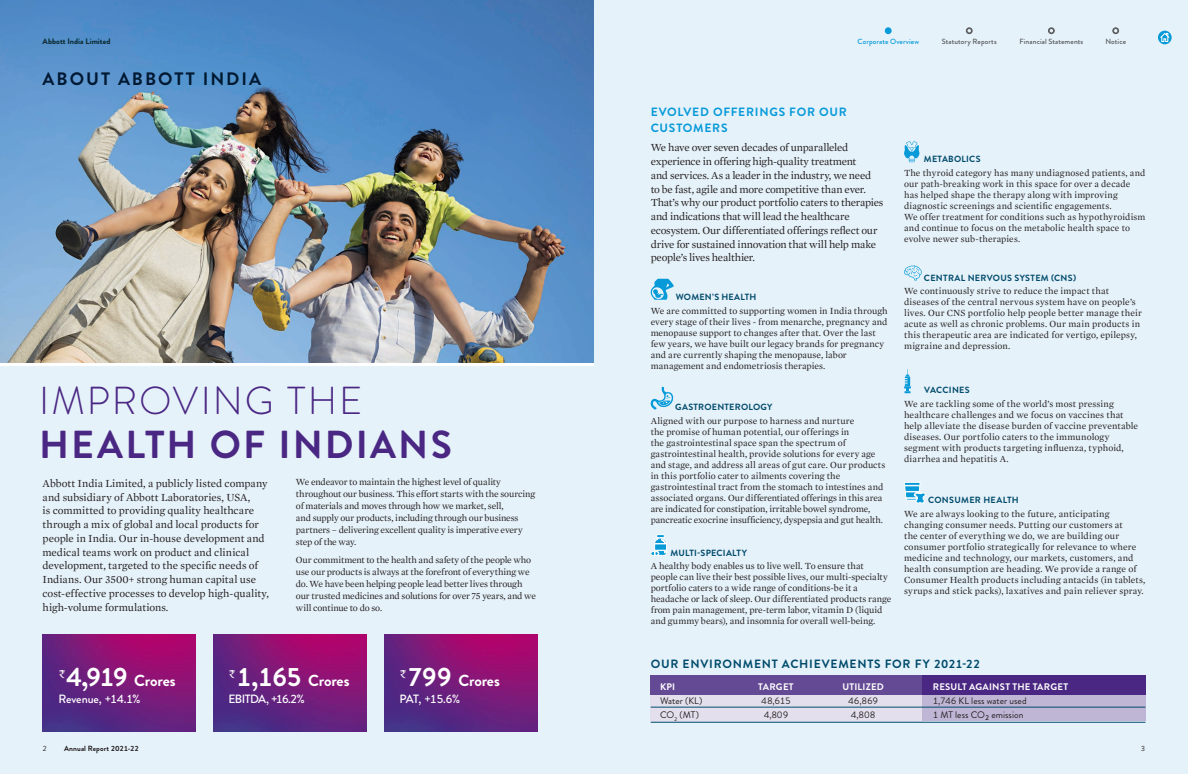
<style>
.page{position:relative;width:1188px;height:774px;background:#fff}
.page>*{position:absolute;margin:0;border:0;box-sizing:border-box;transform-origin:0 0}
.Headline__Level_1_Li{font:700 39px "Brandon Grotesque";letter-spacing:.055em;color:#4a2783}
.Headline__Level_1_Li-2{font:300 39px "Brandon Grotesque";letter-spacing:.05em;color:#4a2783}
.Chapter_Title{font:700 18px "Brandon Grotesque";letter-spacing:.11em;color:#001932}
.Call_Out_2{font:700 16px "Brandon Grotesque";letter-spacing:-.015em;color:#fff}
.Body_Head_01{font:700 12px "Brandon Grotesque";letter-spacing:.06em;color:#004b6c}
.Body_Head_01-2{font:700 12px/16.5px "Brandon Grotesque";letter-spacing:.065em;color:#069ad9}
.Call_Out_Copy_1{font:500 12px "Brandon Grotesque";letter-spacing:-.05em;color:#fff}
.Call_Out_Copy_1-2{font:500 12px "Brandon Grotesque";letter-spacing:-.005em;color:#fff}
.Intro_01__Quote__lef{font:11px/13.8px "Mercury Text G1";color:#231f20}
.Body_Copy{font:11px/13.8px "Mercury Text G1";letter-spacing:-.02em;color:#231f20}
.Body_Copy-2{font:9.5px/11px "Mercury Text G1";letter-spacing:.005em;color:#231f20}
.Body_Copy-3{font:9.5px/12px "Mercury Text G1";letter-spacing:-.015em;color:#231f20}
.Body_Copy-4{font:9.5px "Brandon Grotesque";color:#231f20}
.Body_Copy-5{font:700 9.5px "Brandon Grotesque";letter-spacing:.02em;color:#fff}
.Body_Head_02{font:700 9px "Brandon Grotesque";letter-spacing:.03em;color:#004b6c}
.Navigation__Section{font:700 8px "Brandon Grotesque";letter-spacing:.01em;color:#231f20}
.t1{font:500 7.5px "Brandon Grotesque";letter-spacing:.015em;color:#57585a}
.t2{font:700 7.5px "Brandon Grotesque";letter-spacing:.015em;color:#231f20}
.t3{font:500 7.5px "Brandon Grotesque";letter-spacing:.015em;color:#069ad9}
.t4{font:7.5px "Brandon Grotesque";color:#231f20}
.s1{font-size:26.4px}
</style>
<div class="page">
<img style="left:0;top:0;width:594px;height:363px">
<div style="left:0;top:367px;width:594px;height:407px;background:#e6f2fa"></div>
<img style="left:385px;top:635px;width:152px;height:96px">
<img style="left:214px;top:635px;width:152px;height:96px">
<img style="left:43px;top:635px;width:152px;height:96px">
<div style="left:594px;top:0;width:594px;height:774px;background:#e6f2fa"></div>
<svg style="left:650px;top:279px;width:24px;height:21px"></svg>
<svg style="left:650px;top:387px;width:24px;height:23px"></svg>
<svg style="left:655px;top:544px;width:12px;height:6px"></svg>
<svg style="left:654px;top:534px;width:13px;height:10px"></svg>
<svg style="left:651px;top:550px;width:16px;height:6px"></svg>
<div style="left:921px;top:675px;width:224px;height:46px;background:#bfb6d6"></div>
<div style="left:651px;top:675px;width:271px;height:47px;background:#e3dfed"></div>
<div style="left:819px;top:675px;width:326px;height:20px;background:#4a2783"></div>
<div style="left:651px;top:675px;width:271px;height:20px;background:#644a95"></div>
<hr style="left:651px;top:707px;width:494px;height:1px;background:#004b6c">
<hr style="left:651px;top:722px;width:494px;height:1px;background:#004b6c">
<svg style="left:904px;top:141px;width:16px;height:21px"></svg>
<svg style="left:904px;top:265px;width:18px;height:15px"></svg>
<svg style="left:904px;top:369px;width:7px;height:24px"></svg>
<svg style="left:904px;top:482px;width:22px;height:21px"></svg>
<svg style="left:1158px;top:31px;width:14px;height:13px"></svg>
<svg style="left:1160px;top:33px;width:10px;height:9px"></svg>
<svg style="left:885px;top:28px;width:6px;height:6px"></svg>
<svg style="left:966px;top:28px;width:6px;height:6px"></svg>
<svg style="left:1113px;top:28px;width:6px;height:6px"></svg>
<svg style="left:1048px;top:28px;width:6px;height:6px"></svg>
<p class="Navigation__Section" style="left:43px;top:36px;width:69px">Abbott India Limited</p>
<p class="t3" style="left:857px;top:36px;width:63px">Corporate Overview</p>
<p class="t1" style="left:1019px;top:36px;width:65px">Financial Statements</p>
<p class="t1" style="left:1105px;top:36px;width:22px">Notice</p>
<p class="t1" style="left:942px;top:36px;width:56px">Statutory Reports</p>
<p class="Chapter_Title" style="left:43px;top:66px;width:220px">ABOUT ABBOTT INDIA</p>
<p class="Headline__Level_1_Li-2" style="left:39px;top:374px;width:325px">IMPROVING THE</p>
<p class="Headline__Level_1_Li" style="left:39px;top:418px;width:414px">HEALTH OF INDIANS</p>
<p class="Intro_01__Quote__lef" style="left:43px;top:476px;width:228px">Abbott India Limited, a publicly listed company and subsidiary of Abbott Laboratories, USA,<br>is committed to providing quality healthcare through a mix of global and local products for people in India. Our in-house development and medical teams work on product and clinical development, targeted to the specific needs of Indians. Our 3500+ strong human capital use cost-effective processes to develop high-quality, high-volume formulations.</p>
<p class="Body_Copy-3" style="left:296px;top:476px;width:241px">We endeavor to maintain the highest level of quality throughout our business. This effort starts with the sourcing of materials and moves through how we market, sell,<br>and supply our products, including through our business partners – delivering excellent quality is imperative every step of the way.</p>
<p class="Body_Copy-3" style="left:296px;top:553px;width:242px">Our commitment to the health and safety of the people who use our products is always at the forefront of everything we do. We have been helping people lead better lives through our trusted medicines and solutions for over 75 years, and we will continue to do so.</p>
<p class="Call_Out_2" style="left:58px;top:669px;width:119px"><sup>₹</sup><span class="s1">4,919</span> Crores</p>
<p class="Call_Out_Copy_1-2" style="left:58px;top:690px;width:84px">Revenue, +14.1%</p>
<p class="Call_Out_2" style="left:228px;top:669px;width:123px"><sup>₹</sup><span class="s1">1,165</span> Crores</p>
<p class="Call_Out_Copy_1" style="left:228px;top:690px;width:78px">EBITDA, +16.2%</p>
<p class="Call_Out_2" style="left:399px;top:669px;width:102px"><sup>₹</sup><span class="s1">799</span> Crores</p>
<p class="Call_Out_Copy_1" style="left:399px;top:690px;width:62px">PAT, +15.6%</p>
<p class="Body_Head_01-2" style="left:651px;top:103px;width:198px">EVOLVED OFFERINGS FOR OUR<br>CUSTOMERS</p>
<p class="Body_Copy" style="left:651px;top:141px;width:234px">We have over seven decades of unparalleled experience in offering high-quality treatment<br>and services. As a leader in the industry, we need to be fast, agile and more competitive than ever.<br>That’s why our product portfolio caters to therapies and indications that will lead the healthcare ecosystem. Our differentiated offerings reflect our drive for sustained innovation that will help make people’s lives healthier.</p>
<p class="Body_Head_02" style="left:676px;top:290px;width:82px">WOMEN’S HEALTH</p>
<p class="Body_Copy-2" style="left:651px;top:305px;width:239px">We are committed to supporting women in India through every stage of their lives - from menarche, pregnancy and menopause support to changes after that. Over the last few years, we have built our legacy brands for pregnancy and are currently shaping the menopause, labor management and endometriosis therapies.</p>
<p class="Body_Head_02" style="left:675px;top:400px;width:99px">GASTROENTEROLOGY</p>
<p class="Body_Copy-2" style="left:651px;top:415px;width:236px">Aligned with our purpose to harness and nurture<br>the promise of human potential, our offerings in<br>the gastrointestinal space span the spectrum of gastrointestinal health, provide solutions for every age and stage, and address all areas of gut care. Our products in this portfolio cater to ailments covering the gastrointestinal tract from the stomach to intestines and associated organs. Our differentiated offerings in this area are indicated for constipation, irritable bowel syndrome, pancreatic exocrine insufficiency, dyspepsia and gut health.</p>
<p class="Body_Head_02" style="left:671px;top:546px;width:78px">MULTI-SPECIALTY</p>
<p class="Body_Copy-2" style="left:651px;top:561px;width:242px">A healthy body enables us to live well. To ensure that people can live their best possible lives, our multi-specialty portfolio caters to a wide range of conditions-be it a headache or lack of sleep. Our differentiated products range from pain management, pre-term labor, vitamin D (liquid and gummy bears), and insomnia for overall well-being.</p>
<p class="Body_Head_01" style="left:651px;top:656px;width:331px">OUR ENVIRONMENT ACHIEVEMENTS FOR FY 2021-22</p>
<p class="Body_Copy-5" style="left:660px;top:680px;width:17px">KPI</p>
<p class="Body_Copy-4" style="left:660px;top:694px;width:44px">Water (KL)</p>
<p class="Body_Copy-4" style="left:660px;top:708px;width:40px">CO<sub>2</sub> (MT)</p>
<p class="Body_Head_02" style="left:924px;top:153px;width:58px">METABOLICS</p>
<p class="Body_Copy-2" style="left:904px;top:167px;width:243px">The thyroid category has many undiagnosed patients, and our path-breaking work in this space for over a decade has helped shape the therapy along with improving diagnostic screenings and scientific engagements.<br>We offer treatment for conditions such as hypothyroidism and continue to focus on the metabolic health space to evolve newer sub-therapies.</p>
<p class="Body_Head_02" style="left:924px;top:271px;width:154px">CENTRAL NERVOUS SYSTEM (CNS)</p>
<p class="Body_Copy-2" style="left:904px;top:286px;width:239px">We continuously strive to reduce the impact that diseases of the central nervous system have on people’s lives. Our CNS portfolio help people better manage their acute as well as chronic problems. Our main products in this therapeutic area are indicated for vertigo, epilepsy, migraine and depression.</p>
<p class="Body_Head_02" style="left:924px;top:384px;width:47px">VACCINES</p>
<p class="Body_Copy-2" style="left:904px;top:398px;width:236px">We are tackling some of the world’s most pressing healthcare challenges and we focus on vaccines that help alleviate the disease burden of vaccine preventable diseases. Our portfolio caters to the immunology segment with products targeting influenza, typhoid, diarrhea and hepatitis A.</p>
<p class="Body_Head_02" style="left:928px;top:494px;width:92px">CONSUMER HEALTH</p>
<p class="Body_Copy-2" style="left:904px;top:508px;width:243px">We are always looking to the future, anticipating changing consumer needs. Putting our customers at<br>the center of everything we do, we are building our consumer portfolio strategically for relevance to where medicine and technology, our markets, customers, and health consumption are heading. We provide a range of Consumer Health products including antacids (in tablets, syrups and stick packs), laxatives and pain reliever spray.</p>
<p class="Body_Copy-5" style="left:758px;top:680px;width:37px">TARGET</p>
<p class="Body_Copy-4" style="left:761px;top:694px;width:31px">48,615</p>
<p class="Body_Copy-4" style="left:764px;top:708px;width:26px">4,809</p>
<p class="Body_Copy-5" style="left:933px;top:680px;width:137px">RESULT AGAINST THE TARGET</p>
<p class="Body_Copy-4" style="left:933px;top:694px;width:95px">1,746 KL less water used</p>
<p class="Body_Copy-4" style="left:933px;top:708px;width:92px">1 MT less CO<sub>2</sub> emission</p>
<p class="Body_Copy-5" style="left:842px;top:680px;width:43px">UTILIZED</p>
<p class="Body_Copy-4" style="left:848px;top:694px;width:32px">46,869</p>
<p class="Body_Copy-4" style="left:851px;top:708px;width:26px">4,808</p>
<p class="t4" style="left:43px;top:743px;width:6px">2</p>
<p class="t2" style="left:64px;top:743px;width:77px">Annual Report 2021-22</p>
<p class="t4" style="left:1141px;top:743px;width:6px">3</p>
</div>
